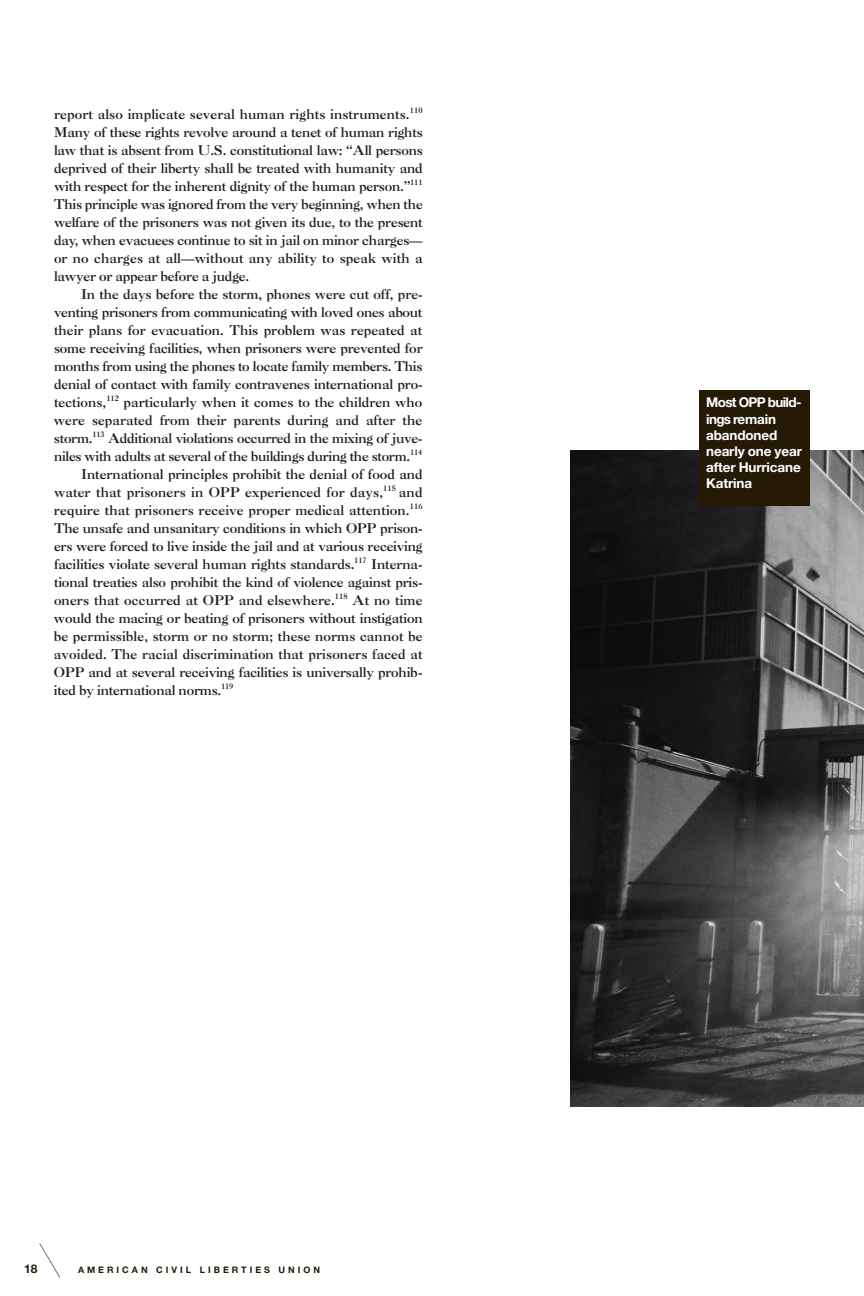
<style>
.page{position:relative;width:864px;height:1296px;background:#fff}
.page>*{position:absolute;margin:0;border:0;box-sizing:border-box;transform-origin:0 0}
.t1{font:13.5px/18px "Caslon Three";letter-spacing:-.005em;color:#231f20;text-align:justify}
.t2{font:700 13.5px/16.2px "Helvetica Neue";letter-spacing:-.01em;color:#fff}
.t3{font:700 12px "Helvetica Neue";color:#251a05}
.t4{font:700 9px "Helvetica Neue";letter-spacing:.335em;color:#251a05}
</style>
<div class="page">
<svg style="left:39px;top:1243px;width:21px;height:35px"></svg>
<img style="left:571px;top:450px;width:293px;height:656px">
<div style="left:700px;top:390px;width:110px;height:116px;background:#251a05"></div>
<p class="t1" style="left:54px;top:106px;width:370px">report also implicate several human rights instruments.<sup>110<br></sup>Many of these rights revolve around a tenet of human rights law that is absent from U.S. constitutional law: “All persons deprived of their liberty shall be treated with humanity and with respect for the inherent dignity of the human person.”<sup>111<br></sup>This principle was ignored from the very beginning, when the welfare of the prisoners was not given its due, to the present day, when evacuees continue to sit in jail on minor charges— or no charges at all—without any ability to speak with a lawyer or appear before a judge.</p>
<p class="t1" style="left:81px;top:286px;width:343px">In the days before the storm, phones were cut off, pre-</p>
<p class="t1" style="left:54px;top:304px;width:370px">venting prisoners from communicating with loved ones about</p>
<p class="t1" style="left:54px;top:322px;width:370px">their plans for evacuation. This problem was repeated at</p>
<p class="t1" style="left:54px;top:340px;width:370px">some receiving facilities, when prisoners were prevented for</p>
<p class="t1" style="left:54px;top:358px;width:370px">months from using the phones to locate family members. This</p>
<p class="t1" style="left:54px;top:376px;width:370px">denial of contact with family contravenes international pro-</p>
<p class="t1" style="left:54px;top:394px;width:370px">tections,<sup>112</sup> particularly when it comes to the children who</p>
<p class="t1" style="left:54px;top:412px;width:370px">were separated from their parents during and after the</p>
<p class="t1" style="left:54px;top:430px;width:370px">storm.<sup>113</sup> Additional violations occurred in the mixing of juve-</p>
<p class="t1" style="left:54px;top:448px;width:370px">niles with adults at several of the buildings during the storm.<sup>114</sup></p>
<p class="t1" style="left:81px;top:466px;width:343px">International principles prohibit the denial of food and</p>
<p class="t1" style="left:54px;top:484px;width:370px">water that prisoners in OPP experienced for days,<sup>115</sup> and</p>
<p class="t1" style="left:54px;top:502px;width:370px">require that prisoners receive proper medical attention.<sup>116</sup></p>
<p class="t1" style="left:54px;top:520px;width:370px">The unsafe and unsanitary conditions in which OPP prison-</p>
<p class="t1" style="left:54px;top:538px;width:370px">ers were forced to live inside the jail and at various receiving</p>
<p class="t1" style="left:54px;top:556px;width:370px">facilities violate several human rights standards.<sup>117</sup> Interna-</p>
<p class="t1" style="left:54px;top:574px;width:370px">tional treaties also prohibit the kind of violence against pris-</p>
<p class="t1" style="left:54px;top:592px;width:370px">oners that occurred at OPP and elsewhere.<sup>118</sup> At no time</p>
<p class="t1" style="left:54px;top:610px;width:370px">would the macing or beating of prisoners without instigation</p>
<p class="t1" style="left:54px;top:628px;width:370px">be permissible, storm or no storm; these norms cannot be</p>
<p class="t1" style="left:54px;top:646px;width:370px">avoided. The racial discrimination that prisoners faced at</p>
<p class="t1" style="left:54px;top:664px;width:370px">OPP and at several receiving facilities is universally prohib-</p>
<p class="t1" style="left:54px;top:682px;width:181px">ited by international norms.<sup>119</sup></p>
<p class="t3" style="left:24px;top:1264px;width:15px">18</p>
<p class="t4" style="left:78px;top:1266px;width:244px">AMERICAN CIVIL LIBERTIES UNION</p>
<p class="t2" style="left:706px;top:396px;width:97px">Most OPP build&shy;ings remain abandoned nearly one year after Hurricane<br>Katrina</p>
</div>
